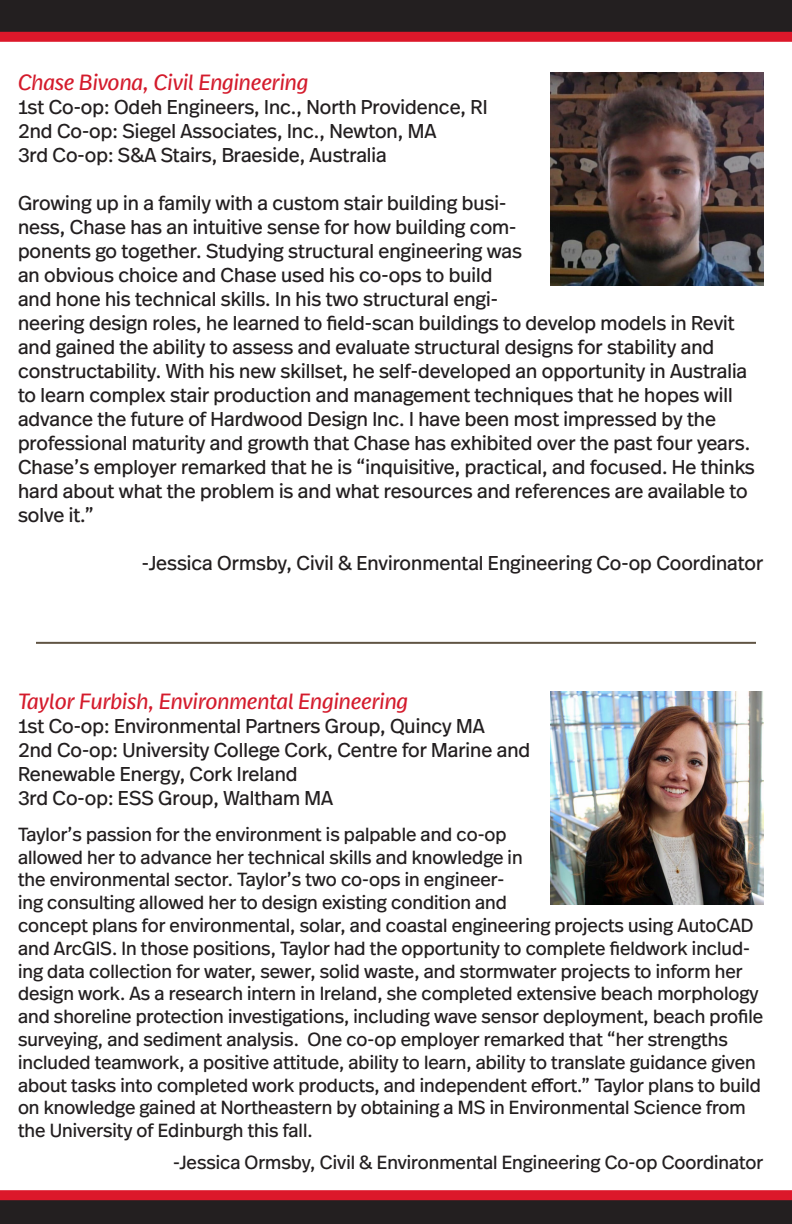
<style>
.page{position:relative;width:792px;height:1224px;background:#fff}
.page>*{position:absolute;margin:0;border:0;box-sizing:border-box;transform-origin:0 0}
.t1{font:italic 22px "Real Head Pro";color:#d41b2c}
.t2{font:20px/24px "Real Head Pro";color:#231f20}
.t3{font:19px/22.8px "Real Head Pro";color:#231f20}
</style>
<div class="page">
<svg style="left:0;top:0;width:792px;height:42px;background:#501e23"></svg>
<svg style="left:0;top:1190px;width:792px;height:34px;background:#5a1e24"></svg>
<hr style="left:36px;top:642px;width:720px;height:2px;background:#605444">
<img style="left:550px;top:73px;width:213px;height:212px">
<img style="left:550px;top:691px;width:213px;height:213px">
<p class="t1" style="left:18px;top:68px;width:292px">Chase Bivona, Civil Engineering</p>
<p class="t2" style="left:18px;top:95px;width:471px">1st Co-op: Odeh Engineers, Inc., North Providence, RI</p>
<p class="t2" style="left:18px;top:119px;width:420px">2nd Co-op: Siegel Associates, Inc., Newton, MA</p>
<p class="t2" style="left:18px;top:143px;width:370px">3rd Co-op: S&amp;A Stairs, Braeside, Australia</p>
<p class="t2" style="left:18px;top:191px;width:738px">Growing up in a family with a custom stair building busi-<br>ness, Chase has an intuitive sense for how building com-<br>ponents go together. Studying structural engineering was<br>an obvious choice and Chase used his co-ops to build<br>and hone his technical skills. In his two structural engi-<br>neering design roles, he learned to field-scan buildings to develop models in Revit and gained the ability to assess and evaluate structural designs for stability and constructability. With his new skillset, he self-developed an opportunity in Australia to learn complex stair production and management techniques that he hopes will advance the future of Hardwood Design Inc. I have been most impressed by the professional maturity and growth that Chase has exhibited over the past four years.<br>Chase’s employer remarked that he is “inquisitive, practical, and focused. He thinks hard about what the problem is and what resources and references are available to solve it.”</p>
<p class="t2" style="left:142px;top:551px;width:623px">-Jessica Ormsby, Civil &amp; Environmental Engineering Co-op Coordinator</p>
<p class="t1" style="left:18px;top:686px;width:392px">Taylor Furbish, Environmental Engineering</p>
<p class="t2" style="left:18px;top:713px;width:468px">1st Co-op: Environmental Partners Group, Quincy MA</p>
<p class="t2" style="left:18px;top:737px;width:514px">2nd Co-op: University College Cork, Centre for Marine and<br>Renewable Energy, Cork Ireland</p>
<p class="t2" style="left:18px;top:785px;width:317px">3rd Co-op: ESS Group, Waltham MA</p>
<p class="t3" style="left:18px;top:822px;width:747px">Taylor’s passion for the environment is palpable and co-op<br>allowed her to advance her technical skills and knowledge in<br>the environmental sector. Taylor’s two co-ops in engineer-<br>ing consulting allowed her to design existing condition and<br>concept plans for environmental, solar, and coastal engineering projects using AutoCAD and ArcGIS. In those positions, Taylor had the opportunity to complete fieldwork includ&shy;ing data collection for water, sewer, solid waste, and stormwater projects to inform her design work. As a research intern in Ireland, she completed extensive beach morphology and shoreline protection investigations, including wave sensor deployment, beach profile surveying, and sediment analysis. One co-op employer remarked that “her strengths included teamwork, a positive attitude, ability to learn, ability to translate guidance given about tasks into completed work products, and independent effort.” Taylor plans to build on knowledge gained at Northeastern by obtaining a MS in Environmental Science from the University of Edinburgh this fall.</p>
<p class="t3" style="left:173px;top:1151px;width:592px">-Jessica Ormsby, Civil &amp; Environmental Engineering Co-op Coordinator</p>
</div>
